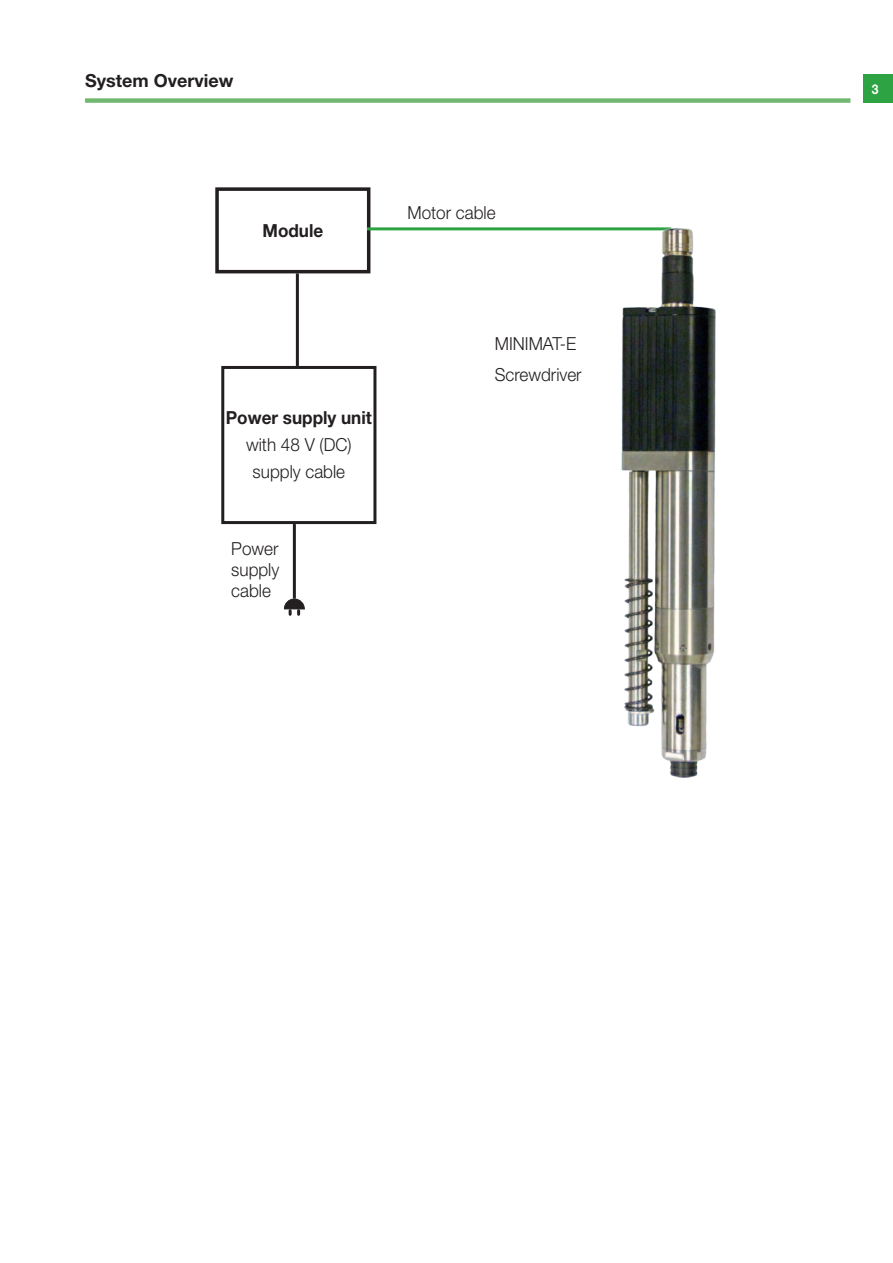
<style>
.page{position:relative;width:893px;height:1263px;background:#fff}
.page>*{position:absolute;margin:0;border:0;box-sizing:border-box;transform-origin:0 0}
.t1{font:300 18px/21px "Helvetica Neue LT Std";color:#231f20;scale:.95 1}
.t2{font:700 18px "Helvetica Neue LT Std";color:#231f20;scale:.95 1}
.t3{font:700 18px "Helvetica Neue LT Std";color:#231f20}
.t4{font:700 13.5px "Helvetica Neue LT Std";color:#fff;scale:.9 1}
</style>
<div class="page">
<div style="left:863px;top:74px;width:30px;height:29px;background:#2da343"></div>
<div style="left:215px;top:187px;width:155px;height:86px;border:4px solid #231f20"></div>
<div style="left:221px;top:366px;width:155px;height:158px;border:3px solid #231f20"></div>
<hr style="left:296px;top:273px;width:3px;height:93px;background:#231f20">
<hr style="left:293px;top:524px;width:3px;height:75px;background:#231f20">
<hr style="left:367px;top:227px;width:304px;height:3px;background:#2da343">
<svg style="left:284px;top:598px;width:21px;height:16px"></svg>
<img style="left:621px;top:227px;width:95px;height:550px">
<div style="left:85px;top:98px;width:765px;height:5px;background:#73b870"></div>
<p class="t3" style="left:85px;top:70px;width:150px">System Overview</p>
<p class="t2" style="left:262px;top:219px;width:65px">Module</p>
<p class="t1" style="left:407px;top:202px;width:94px">Motor cable</p>
<p class="t2" style="left:226px;top:407px;width:155px">Power supply unit</p>
<p class="t1" style="left:246px;top:431px;width:113px;line-height:27px;text-align:center">with 48 V (DC) supply cable</p>
<p class="t1" style="left:231px;top:538px;width:52px;text-align:justify">Power supply cable</p>
<p class="t1" style="left:495px;top:327px;width:93px;line-height:31.2px">MINIMAT-E<br>Screwdriver</p>
<p class="t4" style="left:872px;top:81px;width:9px">3</p>
</div>
